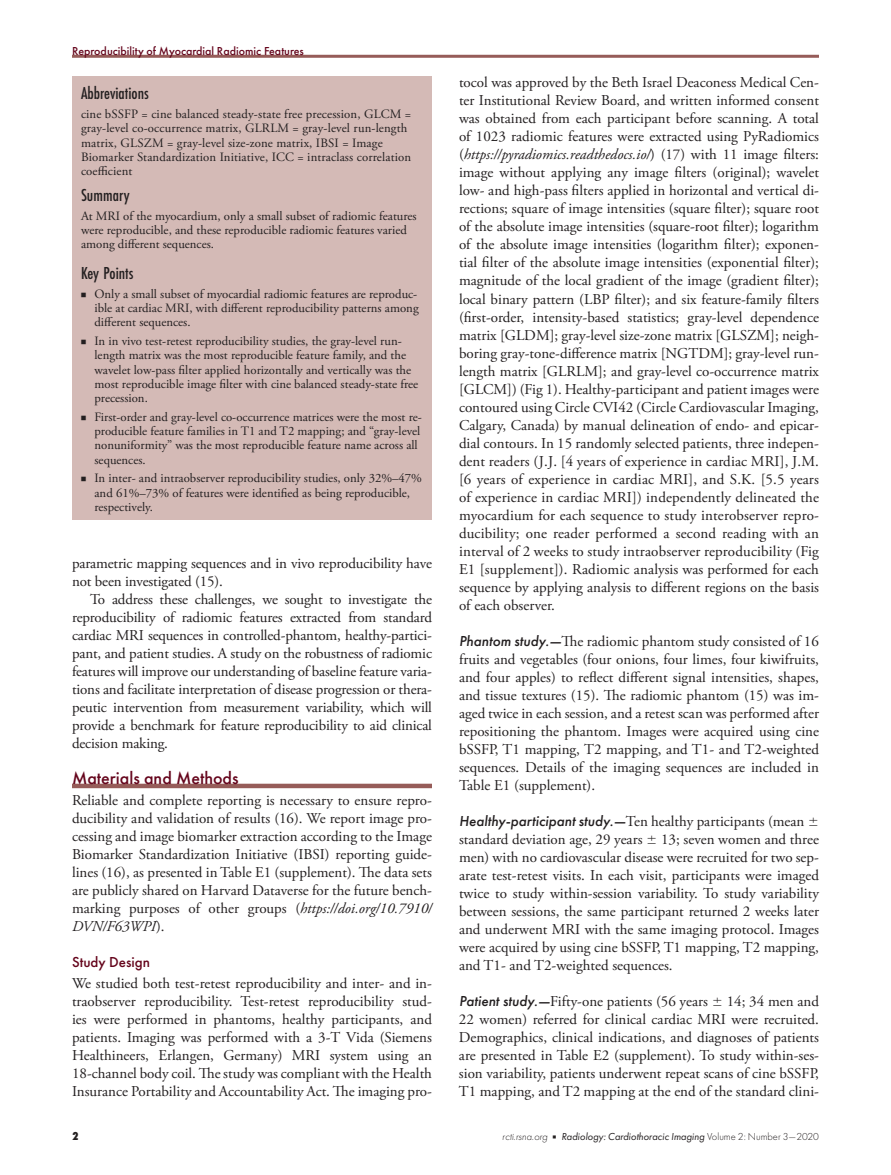
<style>
.page{position:relative;width:891px;height:1175px;background:#fff}
.page>*{position:absolute;margin:0;border:0;box-sizing:border-box;transform-origin:0 0}
.t1{font:500 18px "Futura PT Cond";color:#231f20}
.t2{font:500 18px "Futura PT";color:#65051c}
.t3{font:15px/18px "Adobe Garamond Pro";color:#231f20;text-align:justify}
.t4{font:500 15px "Futura PT";color:#65051c}
.t5{font:12.75px/14.2px "Adobe Garamond Pro";color:#231f20}
.t6{font:500 12px "Futura PT";color:#65051c}
.t7{font:800 12px "Futura PT Cond";color:#231f20}
.t8{font:italic 10.5px "Futura PT";color:#231f20}
.s1{font-family:"Universal Newswith Comm Pi";font-size:9px}
.s2{font-style:italic}
.s3{font-family:"Futura PT";font-weight:500;font-style:italic}
.s4{font-family:"Universal Greekwith Math Pi";font-size:13.5px}
.s5{font-weight:300}
.s6{font-family:"Universal Newswith Comm Pi";font-style:normal;font-size:6px}
.s7{font-weight:300;font-style:normal}
</style>
<div class="page">
<hr style="left:72px;top:55px;width:747px;height:3px;background:#965c59">
<div style="left:72px;top:783px;width:360px;height:5px;background:#965c59"></div>
<div style="left:72px;top:76px;width:360px;height:444px;background:#d4bab6"></div>
<p class="t6" style="left:72px;top:43px;width:233px">Reproducibility of Myocardial Radiomic Features</p>
<p class="t1" style="left:81px;top:83px;width:69px">Abbreviations</p>
<p class="t5" style="left:81px;top:107px;width:332px">cine bSSFP = cine balanced steady-state free precession, GLCM = gray-level co-occurrence matrix, GLRLM = gray-level run-length matrix, GLSZM = gray-level size-zone matrix, IBSI = Image Biomarker Standardization Initiative, ICC = intraclass correlation coefficient</p>
<p class="t1" style="left:81px;top:185px;width:50px">Summary</p>
<p class="t5" style="left:81px;top:209px;width:337px">At MRI of the myocardium, only a small subset of radiomic features were reproducible, and these reproducible radiomic features varied among different sequences.</p>
<p class="t1" style="left:81px;top:262px;width:54px">Key Points</p>
<p class="t5" style="left:94px;top:287px;width:326px;text-align:justify;text-indent:-14px"><span class="s1">n</span> Only a small subset of myocardial radiomic features are reproduc&shy;ible at cardiac MRI, with different reproducibility patterns among different sequences.</p>
<p class="t5" style="left:94px;top:334px;width:325px;text-indent:-14px"><span class="s1">n</span> In in vivo test-retest reproducibility studies, the gray-level run&shy;length matrix was the most reproducible feature family, and the wavelet low-pass filter applied horizontally and vertically was the most reproducible image filter with cine balanced steady-state free precession.</p>
<p class="t5" style="left:94px;top:410px;width:329px;text-indent:-14px"><span class="s1">n</span> First-order and gray-level co-occurrence matrices were the most re&shy;producible feature families in T1 and T2 mapping; and “gray-level nonuniformity” was the most reproducible feature name across all sequences.</p>
<p class="t5" style="left:94px;top:471px;width:329px;text-indent:-14px"><span class="s1">n</span> In inter- and intraobserver reproducibility studies, only 32%–47% and 61%–73% of features were identified as being reproducible, respectively.</p>
<p class="t3" style="left:72px;top:554px;width:361px">parametric mapping sequences and in vivo reproducibility have not been investigated (15).</p>
<p class="t3" style="left:72px;top:590px;width:362px;text-indent:18px">To address these challenges, we sought to investigate the reproducibility of radiomic features extracted from standard cardiac MRI sequences in controlled-phantom, healthy-partici&shy;pant, and patient studies. A study on the robustness of radiomic features will improve our understanding of baseline feature varia&shy;tions and facilitate interpretation of disease progression or thera&shy;peutic intervention from measurement variability, which will provide a benchmark for feature reproducibility to aid clinical decision making.</p>
<p class="t2" style="left:72px;top:767px;width:168px">Materials and Methods</p>
<p class="t3" style="left:72px;top:791px;width:362px">Reliable and complete reporting is necessary to ensure repro&shy;ducibility and validation of results (16). We report image pro&shy;cessing and image biomarker extraction according to the Image Biomarker Standardization Initiative (IBSI) reporting guide&shy;lines (16), as presented in Table E1 (supplement). The data sets are publicly shared on Harvard Dataverse for the future bench&shy;marking purposes of other groups (<span class="s2">https://doi.org/10.7910/ DVN/F63WPI</span>).</p>
<p class="t4" style="left:72px;top:952px;width:80px">Study Design</p>
<p class="t3" style="left:72px;top:974px;width:362px">We studied both test-retest reproducibility and inter- and in&shy;traobserver reproducibility. Test-retest reproducibility stud&shy;ies were performed in phantoms, healthy participants, and patients. Imaging was performed with a 3-T Vida (Siemens Healthineers, Erlangen, Germany) MRI system using an 18-channel body coil. The study was compliant with the Health Insurance Portability and Accountability Act. The imaging pro-</p>
<p class="t3" style="left:459px;top:74px;width:362px">tocol was approved by the Beth Israel Deaconess Medical Cen&shy;ter Institutional Review Board, and written informed consent was obtained from each participant before scanning. A total of 1023 radiomic features were extracted using PyRadiomics (<span class="s2">https://pyradiomics.readthedocs.io/</span>) (17) with 11 image filters: image without applying any image filters (original); wavelet low- and high-pass filters applied in horizontal and vertical di&shy;rections; square of image intensities (square filter); square root of the absolute image intensities (square-root filter); logarithm of the absolute image intensities (logarithm filter); exponen&shy;tial filter of the absolute image intensities (exponential filter); magnitude of the local gradient of the image (gradient filter); local binary pattern (LBP filter); and six feature-family filters (first-order, intensity-based statistics; gray-level dependence matrix [GLDM]; gray-level size-zone matrix [GLSZM]; neigh&shy;boring gray-tone-difference matrix [NGTDM]; gray-level run&shy;length matrix [GLRLM]; and gray-level co-occurrence matrix [GLCM]) (Fig 1). Healthy-participant and patient images were contoured using Circle CVI42 (Circle Cardiovascular Imaging, Calgary, Canada) by manual delineation of endo- and epicar&shy;dial contours. In 15 randomly selected patients, three indepen&shy;dent readers (J.J. [4 years of experience in cardiac MRI], J.M. [6 years of experience in cardiac MRI], and S.K. [5.5 years of experience in cardiac MRI]) independently delineated the myocardium for each sequence to study interobserver repro&shy;ducibility; one reader performed a second reading with an interval of 2 weeks to study intraobserver reproducibility (Fig E1 [supplement]). Radiomic analysis was performed for each sequence by applying analysis to different regions on the basis of each observer.</p>
<p class="t3" style="left:459px;top:632px;width:362px"><span class="s3">Phantom study.—</span>The radiomic phantom study consisted of 16 fruits and vegetables (four onions, four limes, four kiwifruits, and four apples) to reflect different signal intensities, shapes, and tissue textures (15). The radiomic phantom (15) was im&shy;aged twice in each session, and a retest scan was performed after repositioning the phantom. Images were acquired using cine bSSFP, T1 mapping, T2 mapping, and T1- and T2-weighted sequences. Details of the imaging sequences are included in Table E1 (supplement).</p>
<p class="t3" style="left:459px;top:812px;width:362px"><span class="s3">Healthy-participant study.—</span>Ten healthy participants (mean <span class="s4">6 </span>standard deviation age, 29 years <span class="s4">6</span> 13; seven women and three men) with no cardiovascular disease were recruited for two sep&shy;arate test-retest visits. In each visit, participants were imaged twice to study within-session variability. To study variability between sessions, the same participant returned 2 weeks later and underwent MRI with the same imaging protocol. Images were acquired by using cine bSSFP, T1 mapping, T2 mapping, and T1- and T2-weighted sequences.</p>
<p class="t3" style="left:459px;top:992px;width:362px"><span class="s3">Patient study.—</span>Fifty-one patients (56 years <span class="s4">6</span> 14; 34 men and 22 women) referred for clinical cardiac MRI were recruited.<br>Demographics, clinical indications, and diagnoses of patients are presented in Table E2 (supplement). To study within-ses&shy;sion variability, patients underwent repeat scans of cine bSSFP, T1 mapping, and T2 mapping at the end of the standard clini-</p>
<p class="t7" style="left:72px;top:1128px;width:8px">2</p>
<p class="t8" style="left:502px;top:1130px;width:318px"><span class="s5">rcti.rsna.org</span> <span class="s6">n</span> Radiology: Cardiothoracic Imaging <span class="s7">Volume 2: Number 3—2020</span></p>
</div>
